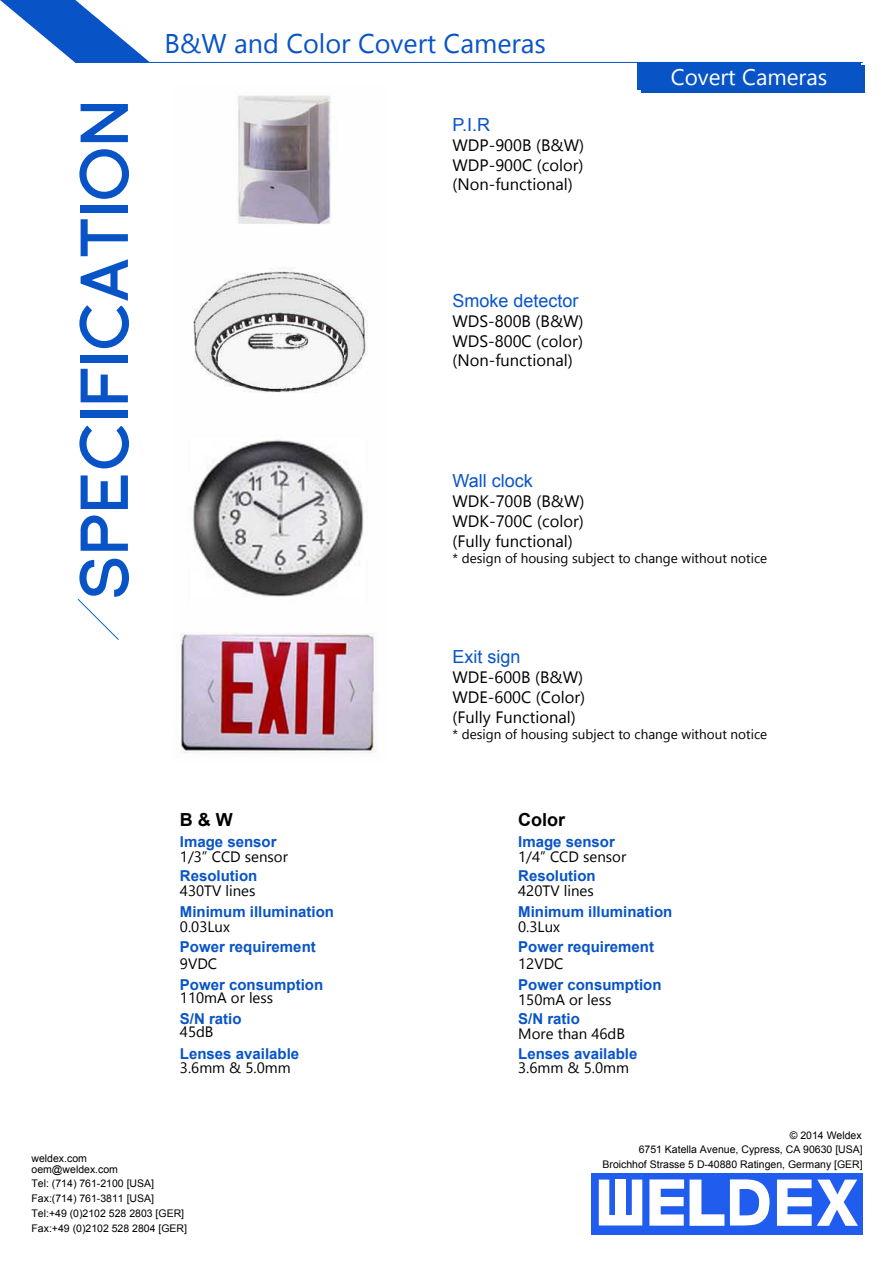
<style>
.page{position:relative;width:893px;height:1263px;background:#fff}
.page>*{position:absolute;margin:0;border:0;box-sizing:border-box;transform-origin:0 0}
.t1{font:700 65.7px "Florencesans SC";color:#0854c7}
.t2{font:27px "Segoe UI";color:#0854c7}
.t3{font:22.5px "Segoe UI";color:#fff}
.t4{font:18px "Arial";color:#0854c7}
.t5{font:700 18px "Arial";color:#000}
.t6{font:16.5px/19.8px "Segoe UI";color:#000;text-align:justify}
.t7{font:700 15px "Arial";color:#0854c7}
.t8{font:15px "Segoe UI";color:#000101}
.t9{font:13.5px "Segoe UI";color:#000}
.t10{font:10.5px/15.1px "Arial";color:#000}
</style>
<div class="page">
<div style="left:642px;top:65px;width:223px;height:28px;background:#0852bc"></div>
<div style="left:637px;top:62px;width:223px;height:28px;background:#0854c7"></div>
<div style="left:591px;top:1173px;width:272px;height:61px;background:#205def"></div>
<svg style="left:599px;top:1179px;width:43px;height:46px"></svg>
<div style="left:615px;top:1179px;width:10px;height:36px;background:#fff"></div>
<svg style="left:649px;top:1179px;width:35px;height:47px"></svg>
<svg style="left:690px;top:1179px;width:34px;height:47px"></svg>
<svg style="left:777px;top:1179px;width:81px;height:47px"></svg>
<svg style="left:730px;top:1179px;width:39px;height:46px"></svg>
<svg style="left:0;top:0;width:150px;height:62px"></svg>
<hr style="left:75px;top:62px;width:788px;height:1px;background:#0854c7">
<img style="left:181px;top:95px;width:193px;height:658px">
<svg style="left:77px;top:599px;width:42px;height:41px"></svg>
<h1 class="t1" style="left:69px;top:600px;width:502px;rotate:-90deg">SPECIFICATION</h1>
<p class="t10" style="left:31px;top:1153px;width:88px;line-height:10.9px">weldex.com oem@weldex.com</p>
<h2 class="t2" style="left:164px;top:22px;width:383px">B&amp;W and Color Covert Cameras</h2>
<h3 class="t4" style="left:453px;top:112px;width:39px">P.I.R</h3>
<h3 class="t6" style="left:453px;top:135px;width:133px">WDP-900B (B&amp;W)<br>WDP-900C (color) (Non-functional)</h3>
<h3 class="t4" style="left:453px;top:288px;width:128px">Smoke detector</h3>
<h3 class="t6" style="left:453px;top:311px;width:133px">WDS-800B (B&amp;W)<br>WDS-800C (color) (Non-functional)</h3>
<h3 class="t3" style="left:671px;top:59px;width:158px">Covert Cameras</h3>
<h3 class="t4" style="left:453px;top:468px;width:82px">Wall clock</h3>
<h3 class="t6" style="left:453px;top:491px;width:133px">WDK-700B (B&amp;W)<br>WDK-700C (color) (Fully functional)</h3>
<p class="t9" style="left:453px;top:547px;width:316px">* design of housing subject to change without notice</p>
<h3 class="t4" style="left:453px;top:644px;width:70px">Exit sign</h3>
<h3 class="t6" style="left:453px;top:667px;width:134px;text-align:left">WDE-600B (B&amp;W)<br>WDE-600C (Color) (Fully Functional)</h3>
<p class="t9" style="left:453px;top:723px;width:316px">* design of housing subject to change without notice</p>
<h3 class="t5" style="left:180px;top:807px;width:54px">B &amp; W</h3>
<h3 class="t5" style="left:518px;top:807px;width:48px">Color</h3>
<h3 class="t7" style="left:180px;top:831px;width:98px">Image sensor</h3>
<h3 class="t8" style="left:180px;top:845px;width:110px">1/3” CCD sensor</h3>
<h3 class="t8" style="left:180px;top:879px;width:77px">430TV lines</h3>
<h3 class="t7" style="left:180px;top:865px;width:79px">Resolution</h3>
<h3 class="t7" style="left:518px;top:831px;width:98px">Image sensor</h3>
<h3 class="t8" style="left:518px;top:845px;width:110px">1/4” CCD sensor</h3>
<h3 class="t8" style="left:518px;top:879px;width:77px">420TV lines</h3>
<h3 class="t7" style="left:518px;top:865px;width:79px">Resolution</h3>
<h3 class="t7" style="left:180px;top:901px;width:156px">Minimum illumination</h3>
<h3 class="t7" style="left:518px;top:901px;width:156px">Minimum illumination</h3>
<h3 class="t8" style="left:180px;top:914px;width:51px">0.03Lux</h3>
<h3 class="t8" style="left:518px;top:914px;width:43px">0.3Lux</h3>
<h3 class="t7" style="left:180px;top:936px;width:137px">Power requirement</h3>
<h3 class="t8" style="left:180px;top:986px;width:95px">110mA or less</h3>
<h3 class="t8" style="left:180px;top:952px;width:39px">9VDC</h3>
<h3 class="t7" style="left:180px;top:974px;width:145px">Power consumption</h3>
<h3 class="t8" style="left:180px;top:1020px;width:35px">45dB</h3>
<h3 class="t7" style="left:180px;top:1008px;width:63px">S/N ratio</h3>
<h3 class="t8" style="left:180px;top:1056px;width:112px">3.6mm &amp; 5.0mm</h3>
<h3 class="t7" style="left:180px;top:1043px;width:121px">Lenses available</h3>
<h3 class="t7" style="left:518px;top:936px;width:137px">Power requirement</h3>
<h3 class="t8" style="left:518px;top:987px;width:95px">150mA or less</h3>
<h3 class="t8" style="left:518px;top:952px;width:47px">12VDC</h3>
<h3 class="t7" style="left:518px;top:974px;width:145px">Power consumption</h3>
<h3 class="t8" style="left:518px;top:1021px;width:108px">More than 46dB</h3>
<h3 class="t7" style="left:518px;top:1008px;width:63px">S/N ratio</h3>
<h3 class="t8" style="left:518px;top:1056px;width:112px">3.6mm &amp; 5.0mm</h3>
<h3 class="t7" style="left:518px;top:1043px;width:121px">Lenses available</h3>
<p class="t10" style="left:790px;top:1127px;width:73px">© 2014 Weldex</p>
<p class="t10" style="left:602px;top:1142px;width:262px;line-height:14.4px;text-align:right">6751 Katella Avenue, Cypress, CA 90630 [USA]<br>Broichhof Strasse 5 D-40880 Ratingen, Germany [GER]</p>
<p class="t10" style="left:32px;top:1176px;width:124px">Tel: (714) 761-2100 [USA]</p>
<p class="t10" style="left:32px;top:1205px;width:157px">Tel:+49 (0)2102 528 2803 [GER]<br>Fax:+49 (0)2102 528 2804 [GER]</p>
<p class="t10" style="left:32px;top:1190px;width:124px">Fax:(714) 761-3811 [USA]</p>
</div>
